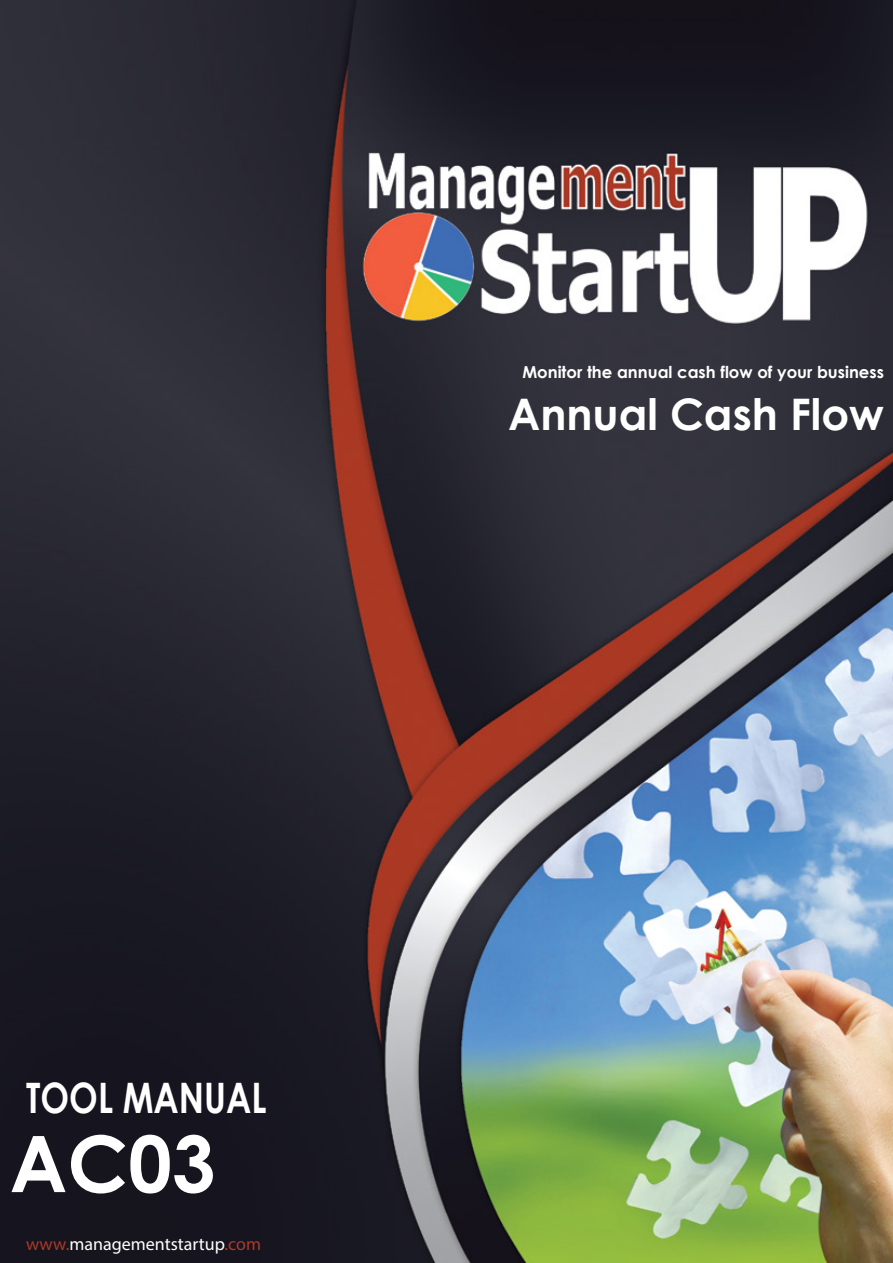
<style>
.page{position:relative;width:893px;height:1263px;background:#fff}
.page>*{position:absolute;margin:0;border:0;box-sizing:border-box;transform-origin:0 0}
.t1{font:700 78px "Century Gothic";color:#fff}
.t2{font:700 43.5px "Century Gothic";color:#fff}
.t3{font:700 42px "Century Gothic";color:#fff;scale:.82 1}
.t4{font:18px "Myriad Pro";color:#fff}
.t5{font:700 16.5px "Century Gothic";color:#fff}
.s1{color:#aa3924}
.s2{color:#ab3a25}
</style>
<div class="page">
<img style="left:0;top:0;width:893px;height:1263px">
<p class="t5" style="left:522px;top:360px;width:363px">Monitor the annual cash flow of your business</p>
<h2 class="t2" style="left:508px;top:382px;width:377px">Annual Cash Flow</h2>
<h3 class="t3" style="left:26px;top:1066px;width:295px">TOOL MANUAL</h3>
<h1 class="t1" style="left:10px;top:1104px;width:207px">AC03</h1>
<p class="t4" style="left:26px;top:1233px;width:236px"><span class="s1">www.</span>managementstartup<span class="s2">.com</span></p>
</div>
